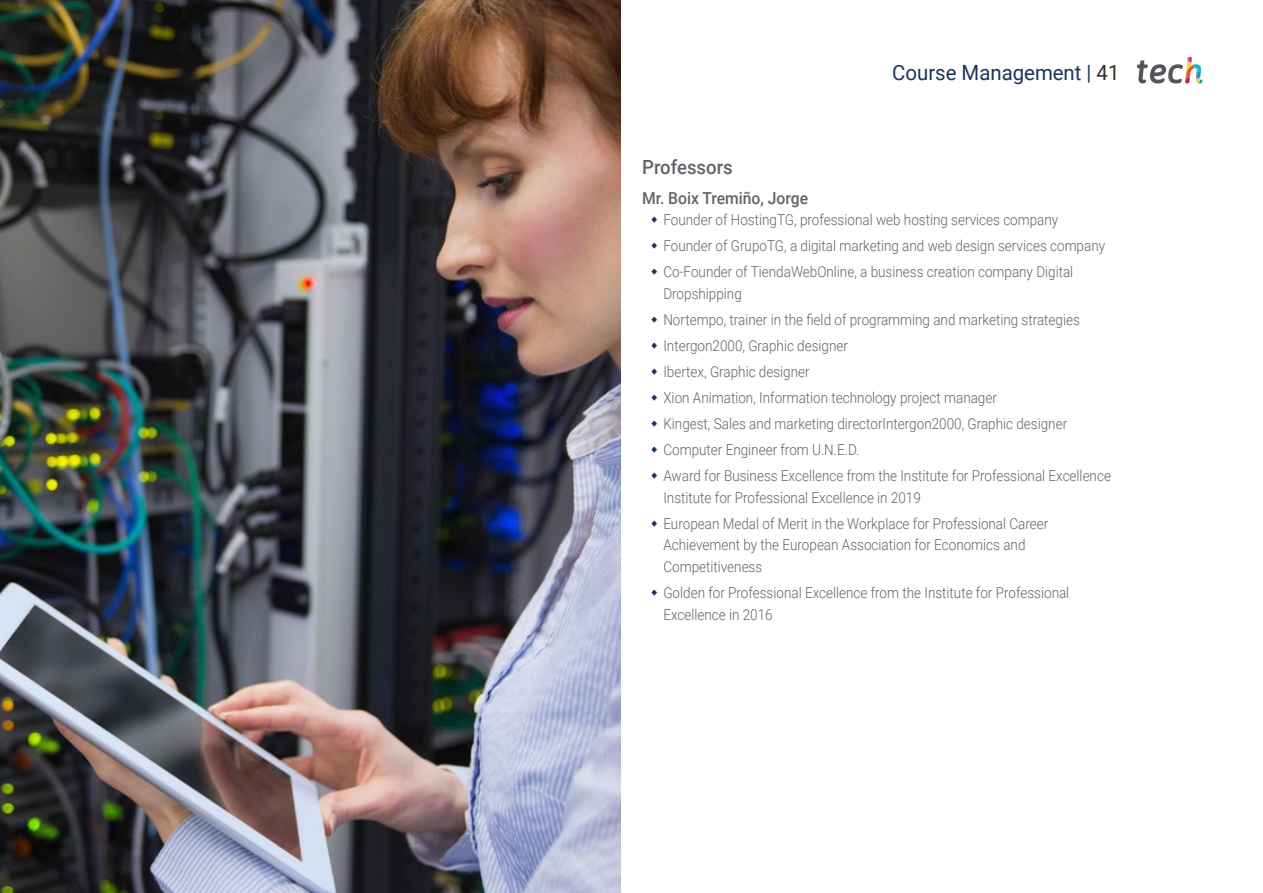
<style>
.page{position:relative;width:1263px;height:893px;background:#fff}
.page>*{position:absolute;margin:0;border:0;box-sizing:border-box;transform-origin:0 0}
.t1{font:21px "Roboto";color:#1a355c}
.t2{font:500 19.5px "Roboto";color:#61646a;scale:.95 1}
.t3{font:500 16.5px "Roboto";color:#61646a;scale:.95 1}
.t4{font:300 15px/26px "Roboto";color:#61646a;scale:.9 1}
.s1{color:#312e20}
</style>
<div class="page">
<svg style="left:1137px;top:57px;width:65px;height:27px"></svg>
<img style="left:0;top:0;width:621px;height:893px">
<h1 class="t1" style="left:892px;top:57px;width:229px">Course Management | <span class="s1">41</span></h1>
<h2 class="t2" style="left:642px;top:154px;width:97px">Professors</h2>
<p class="t3" style="left:642px;top:186px;width:176px">Mr. Boix Tremiño, Jorge</p>
<p class="t4" style="left:663px;top:206px;width:492px">Founder of HostingTG, professional web hosting services company<br>Founder of GrupoTG, a digital marketing and web design services company<br>Co-Founder of TiendaWebOnline, a business creation company Digital</p>
<p class="t4" style="left:663px;top:280px;width:499px">Dropshipping<br>Nortempo, trainer in the field of programming and marketing strategies Intergon2000, Graphic designer<br>Ibertex, Graphic designer<br>Xion Animation, Information technology project manager<br>Kingest, Sales and marketing directorIntergon2000, Graphic designer Computer Engineer from U.N.E.D.<br>Award for Business Excellence from the Institute for Professional Excellence</p>
<p class="t4" style="left:663px;top:484px;width:429px">Institute for Professional Excellence in 2019<br>European Medal of Merit in the Workplace for Professional Career</p>
<p class="t4" style="left:663px;top:534px;width:404px;line-height:21.8px">Achievement by the European Association for Economics and<br>Competitiveness</p>
<p class="t4" style="left:663px;top:581px;width:453px;line-height:21.8px">Golden for Professional Excellence from the Institute for Professional<br>Excellence in 2016</p>
</div>
